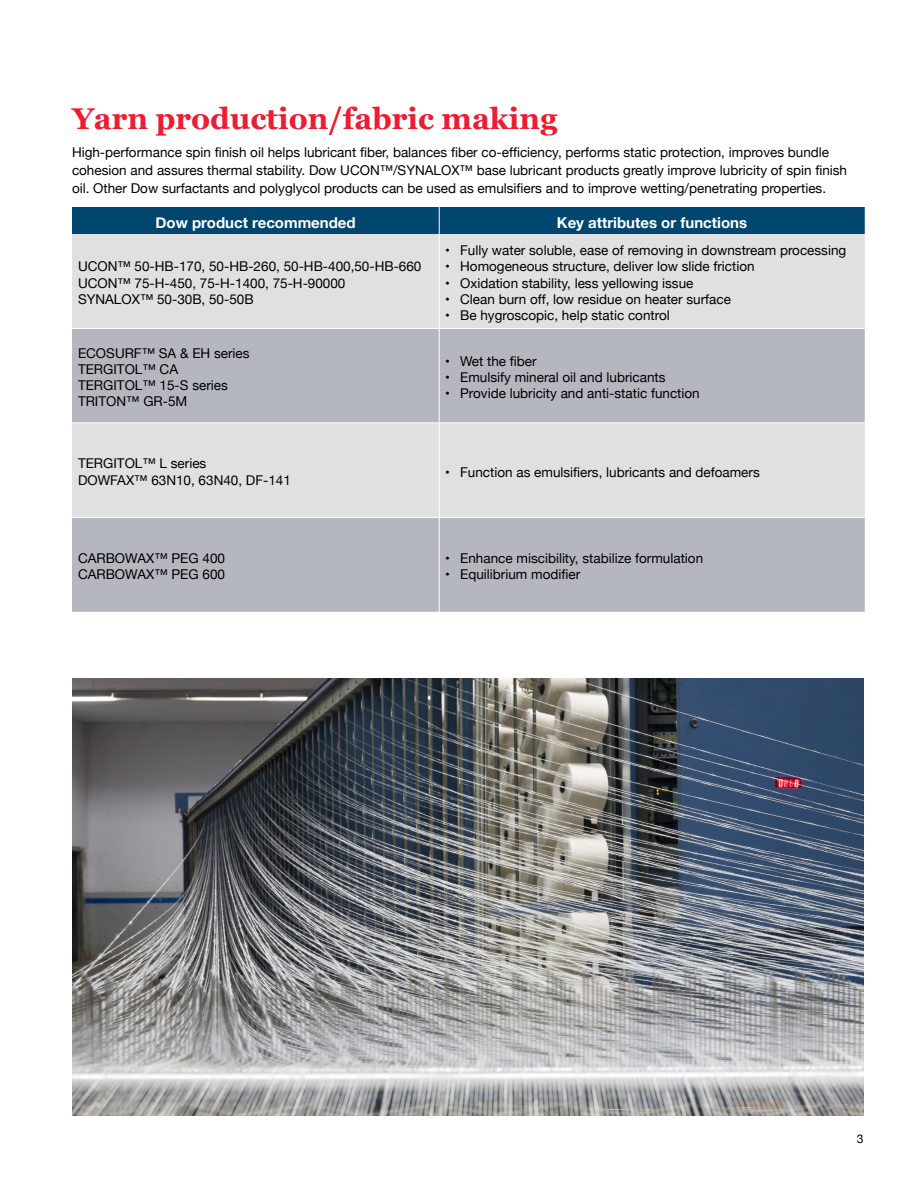
<style>
.page{position:relative;width:918px;height:1188px;background:#fff}
.page>*{position:absolute;margin:0;border:0;box-sizing:border-box;transform-origin:0 0}
.t1{font:700 30px "Georgia";color:#ed1c2f}
.t2{font:700 15px "Helvetica Neue";color:#fff}
.t3{font:13.5px/16.2px "Helvetica Neue";color:#000}
.t4{font:12px "Helvetica Neue";color:#000}
</style>
<div class="page">
<div style="left:72px;top:234px;width:793px;height:94px;background:#e0e0e3"></div>
<svg style="left:72px;top:329px;width:793px;height:283px;fill:#b5b7bf"></svg>
<hr style="left:439px;top:234px;width:1px;height:94px;background:#fff">
<hr style="left:439px;top:329px;width:1px;height:94px;background:#fff">
<hr style="left:72px;top:423px;width:367px;height:1px;background:#fff">
<hr style="left:439px;top:423px;width:426px;height:1px;background:#fff">
<hr style="left:439px;top:423px;width:1px;height:94px;background:#fff">
<hr style="left:72px;top:517px;width:367px;height:1px;background:#fff">
<hr style="left:439px;top:517px;width:426px;height:1px;background:#fff">
<hr style="left:439px;top:518px;width:1px;height:94px;background:#fff">
<div style="left:72px;top:207px;width:793px;height:27px;background:#00466f"></div>
<img style="left:72px;top:678px;width:792px;height:438px">
<h1 class="t1" style="left:72px;top:99px;width:487px">Yarn production/fabric making</h1>
<p class="t3" style="left:72px;top:144px;width:777px;line-height:18px">High-performance spin finish oil helps lubricant fiber, balances fiber co-efficiency, performs static protection, improves bundle cohesion and assures thermal stability. Dow UCON™/SYNALOX™ base lubricant products greatly improve lubricity of spin finish oil. Other Dow surfactants and polyglycol products can be used as emulsifiers and to improve wetting/penetrating properties.</p>
<p class="t2" style="left:155px;top:211px;width:202px">Dow product recommended</p>
<p class="t2" style="left:557px;top:211px;width:192px">Key attributes or functions</p>
<p class="t3" style="left:78px;top:259px;width:345px">UCON™ 50-HB-170, 50-HB-260, 50-HB-400,50-HB-660<br>UCON™ 75-H-450, 75-H-1400, 75-H-90000<br>SYNALOX™ 50-30B, 50-50B</p>
<p class="t3" style="left:445px;top:243px;width:403px">• Fully water soluble, ease of removing in downstream processing</p>
<p class="t3" style="left:445px;top:259px;width:311px">• Homogeneous structure, deliver low slide friction</p>
<p class="t3" style="left:445px;top:276px;width:250px">• Oxidation stability, less yellowing issue</p>
<p class="t3" style="left:445px;top:292px;width:287px">• Clean burn off, low residue on heater surface</p>
<p class="t3" style="left:445px;top:308px;width:226px">• Be hygroscopic, help static control</p>
<p class="t3" style="left:78px;top:346px;width:173px">ECOSURF™ SA &amp; EH series<br>TERGITOL™ CA<br>TERGITOL™ 15-S series<br>TRITON™ GR-5M</p>
<p class="t3" style="left:445px;top:354px;width:93px">• Wet the fiber</p>
<p class="t3" style="left:445px;top:370px;width:222px">• Emulsify mineral oil and lubricants</p>
<p class="t3" style="left:445px;top:386px;width:256px">• Provide lubricity and anti-static function</p>
<p class="t3" style="left:78px;top:456px;width:214px">TERGITOL™ L series<br>DOWFAX™ 63N10, 63N40, DF-141</p>
<p class="t3" style="left:445px;top:464px;width:316px">• Function as emulsifiers, lubricants and defoamers</p>
<p class="t3" style="left:78px;top:551px;width:149px">CARBOWAX™ PEG 400<br>CARBOWAX™ PEG 600</p>
<p class="t3" style="left:445px;top:551px;width:260px">• Enhance miscibility, stabilize formulation</p>
<p class="t3" style="left:445px;top:567px;width:137px">• Equilibrium modifier</p>
<p class="t4" style="left:857px;top:1130px;width:8px">3</p>
</div>
